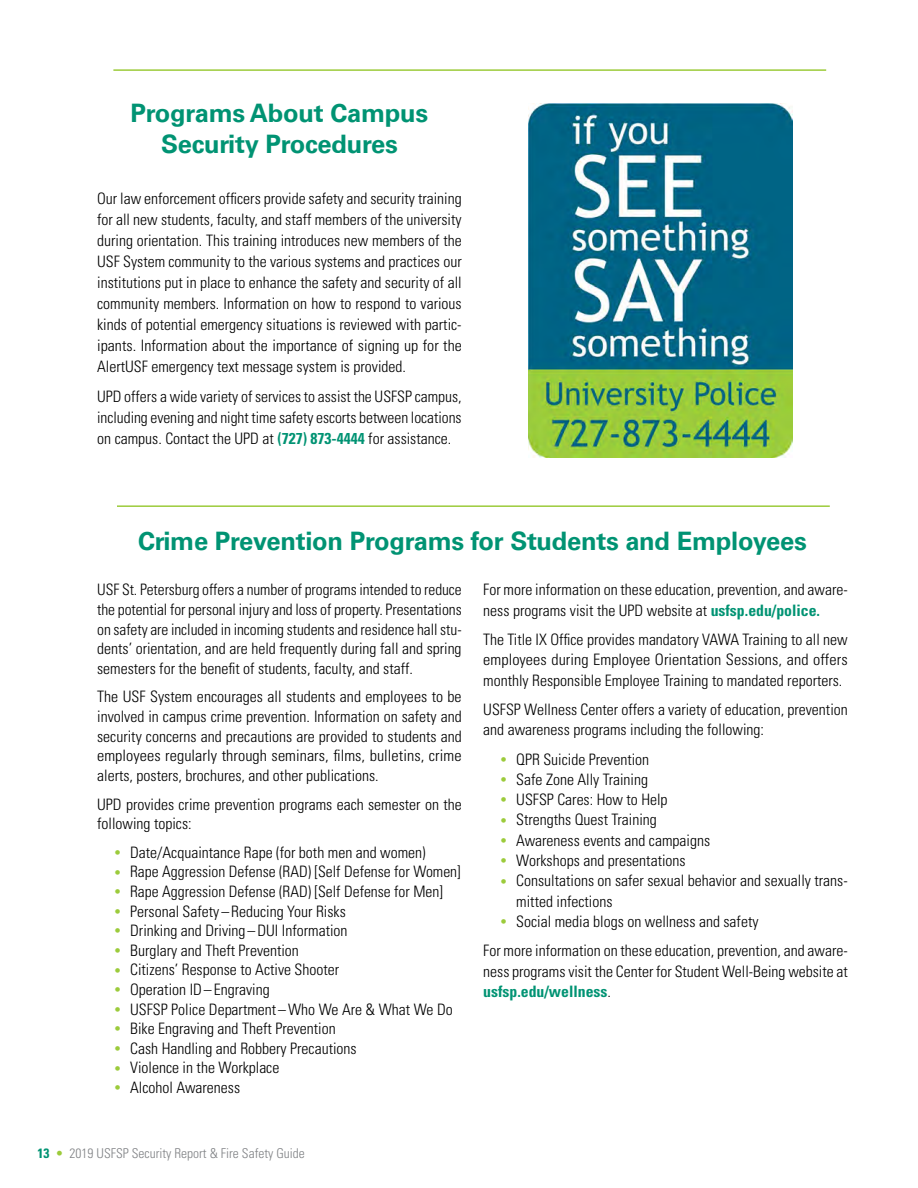
<style>
.page{position:relative;width:918px;height:1188px;background:#fff}
.page>*{position:absolute;margin:0;border:0;box-sizing:border-box;transform-origin:0 0}
.t1{font:700 25.5px/30.6px "Univers 65";letter-spacing:-.01em;color:#009373;text-align:center}
.t2{font:300 condensed 15.75px/21px "Univers LT Std";color:#000}
.t3{font:300 condensed 13.5px "Univers LT Std";color:#808285}
.s1{font-weight:700;color:#009373}
.s2{font-size:12.75px;color:#9ccb3b}
.s3{color:#9ccb3b}
</style>
<div class="page">
<hr style="left:113px;top:69px;width:713px;height:2px;background:#9ccb3b">
<hr style="left:117px;top:505px;width:713px;height:2px;background:#9ccb3b">
<img style="left:528px;top:104px;width:265px;height:353px">
<h1 class="t1" style="left:131px;top:98px;width:299px">Programs About Campus<br>Security Procedures</h1>
<p class="t2" style="left:97px;top:188px;width:366px;text-align:justify">Our law enforcement officers provide safety and security training for all new students, faculty, and staff members of the university during orientation. This training introduces new members of the USF System community to the various systems and practices our institutions put in place to enhance the safety and security of all community members. Information on how to respond to various kinds of potential emergency situations is reviewed with partic&shy;ipants. Information about the importance of signing up for the AlertUSF emergency text message system is provided.</p>
<p class="t2" style="left:97px;top:386px;width:366px;text-align:justify">UPD offers a wide variety of services to assist the USFSP campus, including evening and night time safety escorts between locations on campus. Contact the UPD at <span class="s1">(727) 873-4444</span> for assistance.</p>
<h1 class="t1" style="left:138px;top:526px;width:670px">Crime Prevention Programs for Students and Employees</h1>
<p class="t2" style="left:97px;top:580px;width:366px;line-height:19.6px;text-align:justify">USF St. Petersburg offers a number of programs intended to reduce the potential for personal injury and loss of property. Presentations on safety are included in incoming students and residence hall stu&shy;dents’ orientation, and are held frequently during fall and spring semesters for the benefit of students, faculty, and staff.</p>
<p class="t2" style="left:97px;top:687px;width:366px;line-height:19.6px;text-align:justify">The USF System encourages all students and employees to be involved in campus crime prevention. Information on safety and security concerns and precautions are provided to students and employees regularly through seminars, films, bulletins, crime alerts, posters, brochures, and other publications.</p>
<p class="t2" style="left:97px;top:794px;width:366px;line-height:19.6px">UPD provides crime prevention programs each semester on the following topics:</p>
<p class="t2" style="left:114px;top:842px;width:314px"><span class="s2">•</span> Date/Acquaintance Rape (for both men and women)</p>
<p class="t2" style="left:114px;top:861px;width:348px"><span class="s2">•</span> Rape Aggression Defense (RAD) [Self Defense for Women]</p>
<p class="t2" style="left:114px;top:881px;width:331px"><span class="s2">•</span> Rape Aggression Defense (RAD) [Self Defense for Men]</p>
<p class="t2" style="left:114px;top:900px;width:234px"><span class="s2">•</span> Personal Safety–Reducing Your Risks</p>
<p class="t2" style="left:114px;top:920px;width:235px"><span class="s2">•</span> Drinking and Driving–DUI Information</p>
<p class="t2" style="left:114px;top:940px;width:187px"><span class="s2">•</span> Burglary and Theft Prevention</p>
<p class="t2" style="left:114px;top:959px;width:227px"><span class="s2">•</span> Citizens’ Response to Active Shooter</p>
<p class="t2" style="left:114px;top:979px;width:157px"><span class="s2">•</span> Operation ID–Engraving</p>
<p class="t2" style="left:114px;top:999px;width:341px"><span class="s2">•</span> USFSP Police Department –Who We Are &amp; What We Do</p>
<p class="t2" style="left:114px;top:1018px;width:223px"><span class="s2">•</span> Bike Engraving and Theft Prevention</p>
<p class="t2" style="left:114px;top:1038px;width:244px"><span class="s2">•</span> Cash Handling and Robbery Precautions</p>
<p class="t2" style="left:114px;top:1057px;width:167px"><span class="s2">•</span> Violence in the Workplace</p>
<p class="t2" style="left:114px;top:1077px;width:128px"><span class="s2">•</span> Alcohol Awareness</p>
<p class="t2" style="left:483px;top:580px;width:366px;line-height:20.2px">For more information on these education, prevention, and aware&shy;ness programs visit the UPD website at <span class="s1">usfsp.edu/police.</span></p>
<p class="t2" style="left:483px;top:629px;width:366px;line-height:20.2px;text-align:justify">The Title IX Office provides mandatory VAWA Training to all new employees during Employee Orientation Sessions, and offers monthly Responsible Employee Training to mandated reporters.</p>
<p class="t2" style="left:483px;top:699px;width:366px;line-height:20.2px">USFSP Wellness Center offers a variety of education, prevention and awareness programs including the following:</p>
<p class="t2" style="left:500px;top:749px;width:151px"><span class="s2">•</span> QPR Suicide Prevention</p>
<p class="t2" style="left:500px;top:769px;width:150px"><span class="s2">•</span> Safe Zone Ally Training</p>
<p class="t2" style="left:500px;top:789px;width:169px"><span class="s2">•</span> USFSP Cares: How to Help</p>
<p class="t2" style="left:500px;top:809px;width:159px"><span class="s2">•</span> Strengths Quest Training</p>
<p class="t2" style="left:500px;top:830px;width:212px"><span class="s2">•</span> Awareness events and campaigns</p>
<p class="t2" style="left:500px;top:850px;width:187px"><span class="s2">•</span> Workshops and presentations</p>
<p class="t2" style="left:516px;top:871px;width:333px;line-height:20.2px;text-indent:-16px"><span class="s2">•</span> Consultations on safer sexual behavior and sexually trans&shy;mitted infections</p>
<p class="t2" style="left:483px;top:907px;width:366px;line-height:29.2px;text-indent:16px"><span class="s2">•</span> Social media blogs on wellness and safety<br>For more information on these education, prevention, and aware-</p>
<p class="t2" style="left:483px;top:961px;width:366px;line-height:20.2px">ness programs visit the Center for Student Well-Being website at <span class="s1">usfsp.edu/wellness</span>.</p>
<p class="t3" style="left:37px;top:1145px;width:269px"><span class="s1">13</span> <span class="s3">•</span> 2019 USFSP Security Report &amp; Fire Safety Guide</p>
</div>
